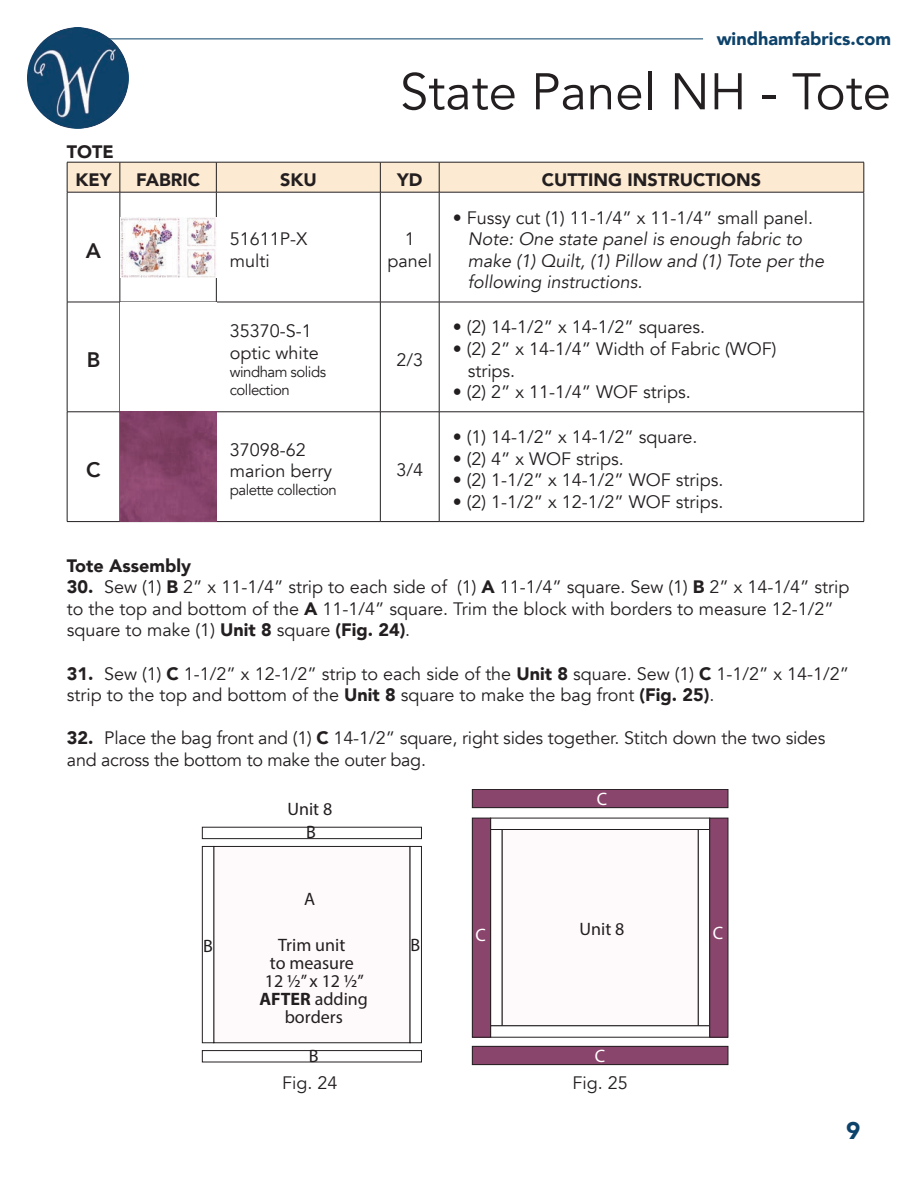
<style>
.page{position:relative;width:918px;height:1188px;background:#fff}
.page>*{position:absolute;margin:0;border:0;box-sizing:border-box;transform-origin:0 0}
.t1{font:51px "Avenir";color:#231f20}
.t2{font:900 24px "Avenir";color:#0d426a}
.t3{font:800 21px "Avenir";color:#231f20}
.t4{font:18px/21.6px "Avenir";color:#231f20}
.t5{font:italic 18px/21.6px "Avenir";color:#231f20}
.t6{font:18px/18px "Myriad Pro";color:#231f20;text-align:center}
.t7{font:900 18px "Avenir";color:#231f20}
.t8{font:900 18px "Avenir";color:#0d426a}
.t9{font:18px "Myriad Pro";color:#fff}
.t10{font:15px/18px "Avenir";letter-spacing:-.035em;color:#231f20}
.s1{font-weight:900}
.s2{font-weight:700}
</style>
<div class="page">
<img style="left:27px;top:27px;width:102px;height:102px;border-radius:51px">
<hr style="left:109px;top:39px;width:594px;height:1px;background:#0d426a">
<div style="left:68px;top:163px;width:796px;height:29px;background:#fdead2"></div>
<hr style="left:67px;top:162px;width:53px;height:1px;background:#231f20">
<hr style="left:67px;top:162px;width:1px;height:30px;background:#231f20">
<hr style="left:120px;top:162px;width:96px;height:1px;background:#231f20">
<hr style="left:216px;top:162px;width:164px;height:1px;background:#231f20">
<hr style="left:380px;top:162px;width:59px;height:1px;background:#231f20">
<hr style="left:439px;top:162px;width:425px;height:1px;background:#231f20">
<hr style="left:864px;top:162px;width:1px;height:30px;background:#231f20">
<hr style="left:67px;top:192px;width:1px;height:110px;background:#231f20">
<hr style="left:67px;top:302px;width:1px;height:110px;background:#231f20">
<hr style="left:67px;top:412px;width:1px;height:109px;background:#231f20">
<hr style="left:864px;top:192px;width:1px;height:110px;background:#231f20">
<hr style="left:864px;top:302px;width:1px;height:110px;background:#231f20">
<hr style="left:864px;top:412px;width:1px;height:109px;background:#231f20">
<hr style="left:120px;top:162px;width:1px;height:30px;background:#231f20">
<hr style="left:216px;top:162px;width:1px;height:30px;background:#231f20">
<hr style="left:380px;top:162px;width:1px;height:30px;background:#231f20">
<hr style="left:439px;top:162px;width:1px;height:30px;background:#231f20">
<hr style="left:67px;top:192px;width:53px;height:1px;background:#231f20">
<hr style="left:120px;top:192px;width:96px;height:1px;background:#231f20">
<hr style="left:120px;top:192px;width:1px;height:110px;background:#231f20">
<hr style="left:216px;top:192px;width:164px;height:1px;background:#231f20">
<hr style="left:216px;top:192px;width:1px;height:110px;background:#231f20">
<hr style="left:380px;top:192px;width:59px;height:1px;background:#231f20">
<hr style="left:380px;top:192px;width:1px;height:110px;background:#231f20">
<hr style="left:439px;top:192px;width:425px;height:1px;background:#231f20">
<hr style="left:439px;top:192px;width:1px;height:110px;background:#231f20">
<hr style="left:67px;top:302px;width:53px;height:1px;background:#231f20">
<hr style="left:216px;top:302px;width:164px;height:1px;background:#231f20">
<hr style="left:216px;top:302px;width:1px;height:110px;background:#231f20">
<hr style="left:380px;top:302px;width:59px;height:1px;background:#231f20">
<hr style="left:380px;top:302px;width:1px;height:110px;background:#231f20">
<hr style="left:439px;top:302px;width:425px;height:1px;background:#231f20">
<hr style="left:439px;top:302px;width:1px;height:110px;background:#231f20">
<hr style="left:67px;top:412px;width:53px;height:1px;background:#231f20">
<hr style="left:216px;top:412px;width:164px;height:1px;background:#231f20">
<hr style="left:216px;top:412px;width:1px;height:109px;background:#231f20">
<hr style="left:380px;top:412px;width:59px;height:1px;background:#231f20">
<hr style="left:380px;top:412px;width:1px;height:109px;background:#231f20">
<hr style="left:439px;top:412px;width:425px;height:1px;background:#231f20">
<hr style="left:439px;top:412px;width:1px;height:109px;background:#231f20">
<hr style="left:67px;top:521px;width:53px;height:1px;background:#231f20">
<hr style="left:120px;top:521px;width:96px;height:1px;background:#231f20">
<hr style="left:216px;top:521px;width:164px;height:1px;background:#231f20">
<hr style="left:380px;top:521px;width:59px;height:1px;background:#231f20">
<hr style="left:439px;top:521px;width:425px;height:1px;background:#231f20">
<img style="left:120px;top:217px;width:96px;height:60px">
<img style="left:120px;top:412px;width:96px;height:109px">
<div style="left:213px;top:846px;width:197px;height:197px;background:#fefafc;border:1px solid #231f20"></div>
<div style="left:202px;top:846px;width:12px;height:197px;border:1px solid #231f20"></div>
<div style="left:410px;top:846px;width:12px;height:197px;background:#fff;border:1px solid #231f20"></div>
<div style="left:202px;top:827px;width:220px;height:12px;border:1px solid #231f20"></div>
<div style="left:202px;top:1050px;width:220px;height:12px;border:1px solid #231f20"></div>
<div style="left:502px;top:829px;width:197px;height:197px;background:#fefafc;border:1px solid #231f20"></div>
<div style="left:698px;top:829px;width:12px;height:197px;background:#fff;border:1px solid #231f20"></div>
<div style="left:490px;top:818px;width:220px;height:12px;background:#fff;border:1px solid #231f20"></div>
<div style="left:490px;top:1025px;width:220px;height:13px;background:#fff;border:1px solid #231f20"></div>
<div style="left:472px;top:818px;width:19px;height:219px;background:#8a456d"></div>
<div style="left:472px;top:818px;width:19px;height:220px;border:1px solid #231f20"></div>
<div style="left:710px;top:818px;width:18px;height:219px;background:#8a456d"></div>
<div style="left:709px;top:818px;width:19px;height:220px;border:1px solid #231f20"></div>
<div style="left:472px;top:789px;width:256px;height:19px;background:#8a456d"></div>
<div style="left:472px;top:789px;width:256px;height:19px;border:1px solid #231f20"></div>
<div style="left:472px;top:1046px;width:256px;height:19px;background:#8a456d"></div>
<div style="left:472px;top:1046px;width:256px;height:19px;border:1px solid #231f20"></div>
<p class="t8" style="left:717px;top:23px;width:176px">windhamfabrics.com</p>
<p class="t7" style="left:67px;top:136px;width:48px">TOTE</p>
<h1 class="t1" style="left:400px;top:61px;width:493px">State Panel NH - Tote</h1>
<p class="t7" style="left:76px;top:164px;width:38px">KEY</p>
<p class="t7" style="left:136px;top:164px;width:66px">FABRIC</p>
<p class="t7" style="left:280px;top:164px;width:38px">SKU</p>
<p class="t7" style="left:397px;top:164px;width:27px">YD</p>
<p class="t7" style="left:542px;top:164px;width:221px">CUTTING INSTRUCTIONS</p>
<p class="t3" style="left:86px;top:234px;width:17px">A</p>
<p class="t4" style="left:230px;top:229px;width:79px">51611P-X multi</p>
<p class="t4" style="left:387px;top:229px;width:46px;text-align:center">1 panel</p>
<p class="t3" style="left:87px;top:344px;width:15px">B</p>
<p class="t3" style="left:86px;top:454px;width:16px">C</p>
<p class="t4" style="left:230px;top:320px;width:90px">35370-S-1 optic white</p>
<p class="t10" style="left:230px;top:363px;width:98px">windham solids collection</p>
<p class="t4" style="left:230px;top:439px;width:104px">37098-62 marion berry</p>
<p class="t10" style="left:230px;top:482px;width:109px">palette collection</p>
<p class="t4" style="left:396px;top:349px;width:28px">2/3</p>
<p class="t4" style="left:396px;top:459px;width:28px">3/4</p>
<p class="t4" style="left:453px;top:207px;width:362px">• Fussy cut (1) 11-1/4” x 11-1/4” small panel.</p>
<p class="t5" style="left:468px;top:229px;width:358px">Note: One state panel is enough fabric to make (1) Quilt, (1) Pillow and (1) Tote per the following instructions.</p>
<p class="t4" style="left:453px;top:317px;width:254px">• (2) 14-1/2” x 14-1/2” squares.</p>
<p class="t4" style="left:468px;top:338px;width:310px;text-indent:-15px">• (2) 2” x 14-1/4” Width of Fabric (WOF) strips.</p>
<p class="t4" style="left:453px;top:382px;width:240px">• (2) 2” x 11-1/4” WOF strips.</p>
<p class="t4" style="left:453px;top:427px;width:246px">• (1) 14-1/2” x 14-1/2” square.</p>
<p class="t4" style="left:453px;top:448px;width:173px">• (2) 4” x WOF strips.</p>
<p class="t4" style="left:453px;top:470px;width:272px">• (2) 1-1/2” x 14-1/2” WOF strips.</p>
<p class="t4" style="left:453px;top:491px;width:272px">• (2) 1-1/2” x 12-1/2” WOF strips.</p>
<p class="t7" style="left:67px;top:550px;width:126px">Tote Assembly</p>
<p class="t4" style="left:67px;top:576px;width:784px"><span class="s1">30.</span> Sew (1) <span class="s1">B</span> 2” x 11-1/4” strip to each side of (1) <span class="s1">A</span> 11-1/4” square. Sew (1) <span class="s1">B</span> 2” x 14-1/4” strip to the top and bottom of the <span class="s1">A</span> 11-1/4” square. Trim the block with borders to measure 12-1/2” square to make (1) <span class="s1">Unit 8</span> square <span class="s1">(Fig. 24)</span>.</p>
<p class="t4" style="left:67px;top:663px;width:784px"><span class="s1">31.</span> Sew (1) <span class="s1">C</span> 1-1/2” x 12-1/2” strip to each side of the <span class="s1">Unit 8</span> square. Sew (1) <span class="s1">C</span> 1-1/2” x 14-1/2” strip to the top and bottom of the <span class="s1">Unit 8</span> square to make the bag front <span class="s1">(Fig. 25)</span>.</p>
<p class="t4" style="left:67px;top:728px;width:760px"><span class="s1">32.</span> Place the bag front and (1) <span class="s1">C</span> 14-1/2” square, right sides together. Stitch down the two sides and across the bottom to make the outer bag.</p>
<p class="t6" style="left:287px;top:800px;width:46px">Unit 8</p>
<p class="t6" style="left:306px;top:822px;width:11px">B</p>
<p class="t6" style="left:304px;top:890px;width:13px">A</p>
<p class="t6" style="left:203px;top:937px;width:11px">B</p>
<p class="t6" style="left:411px;top:936px;width:11px">B</p>
<p class="t6" style="left:259px;top:936px;width:110px">Trim unit<br>to measure<br>12 ½” x 12 ½”<br><span class="s2">AFTER</span> adding borders</p>
<p class="t6" style="left:309px;top:1047px;width:11px">B</p>
<p class="t9" style="left:597px;top:788px;width:12px">C</p>
<p class="t6" style="left:580px;top:920px;width:46px">Unit 8</p>
<p class="t9" style="left:475px;top:924px;width:12px">C</p>
<p class="t9" style="left:713px;top:922px;width:12px">C</p>
<p class="t9" style="left:595px;top:1045px;width:12px">C</p>
<p class="t4" style="left:282px;top:1072px;width:57px">Fig. 24</p>
<p class="t4" style="left:573px;top:1072px;width:57px">Fig. 25</p>
<h2 class="t2" style="left:846px;top:1110px;width:16px">9</h2>
</div>
